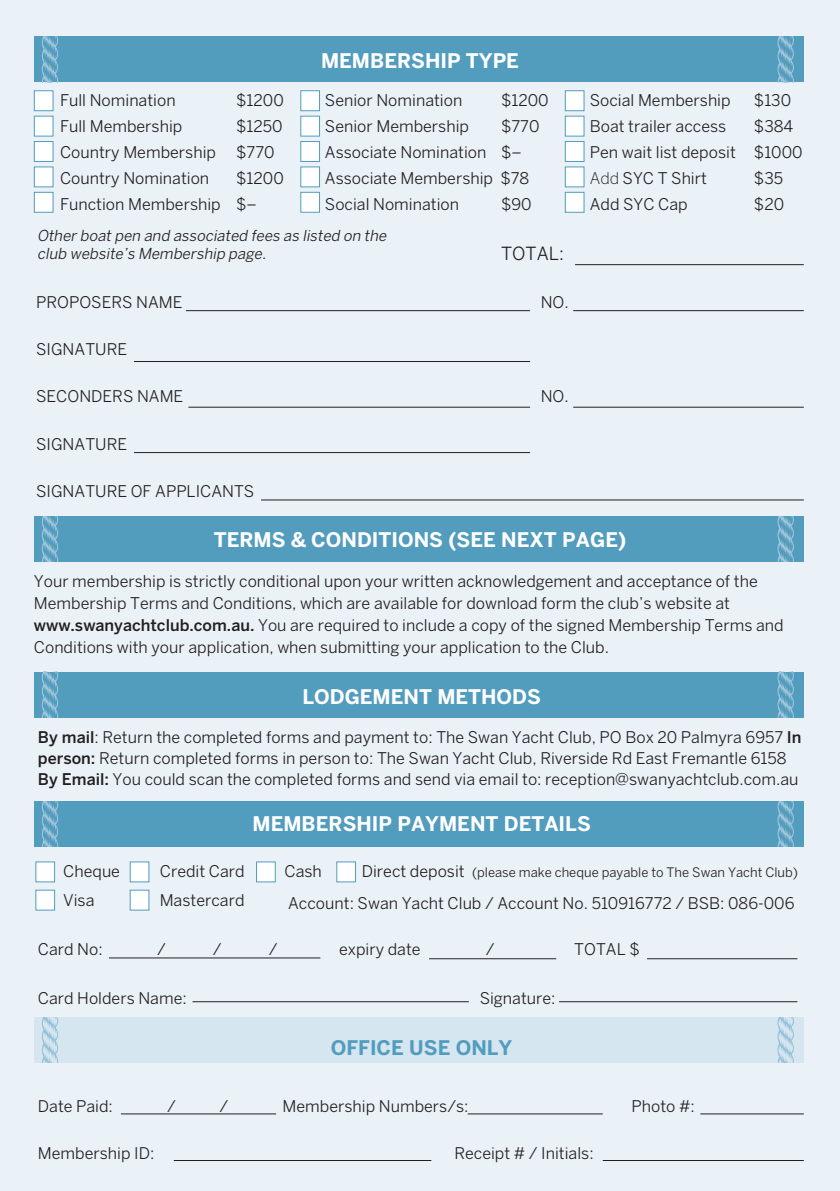
<style>
.page{position:relative;width:840px;height:1191px;background:#fff}
.page>*{position:absolute;margin:0;border:0;box-sizing:border-box;transform-origin:0 0}
.t1{font:700 20px "Benton Sans";color:#fff}
.t2{font:700 20px "Benton Sans";color:#529cbe}
.t3{font:18px "Benton Sans";color:#231f20}
.t4{font:16px/26px "Benton Sans";color:#231f20}
.t5{font:italic 15px/18px "Benton Sans";color:#231f20}
.t6{font:13px "Benton Sans";color:#231f20}
.s1{font-weight:300}
.s2{font-weight:500}
.s3{font-size:16px}
</style>
<div class="page">
<div style="left:0;top:0;width:839px;height:1191px;background:#eaf2f7"></div>
<div style="left:34px;top:37px;width:769px;height:45px;background:#529cbe"></div>
<div style="left:34px;top:672px;width:769px;height:45px;background:#529cbe"></div>
<div style="left:34px;top:516px;width:769px;height:45px;background:#529cbe"></div>
<div style="left:34px;top:801px;width:769px;height:45px;background:#529cbe"></div>
<div style="left:34px;top:1017px;width:769px;height:45px;background:#d6e6f0"></div>
<hr style="left:574px;top:264px;width:229px;height:1px;background:#231f20">
<hr style="left:261px;top:499px;width:542px;height:1px;background:#231f20">
<hr style="left:186px;top:310px;width:344px;height:1px;background:#231f20">
<hr style="left:134px;top:361px;width:396px;height:1px;background:#231f20">
<hr style="left:573px;top:310px;width:230px;height:1px;background:#231f20">
<hr style="left:188px;top:407px;width:342px;height:1px;background:#231f20">
<hr style="left:134px;top:452px;width:396px;height:1px;background:#231f20">
<hr style="left:573px;top:407px;width:230px;height:1px;background:#231f20">
<hr style="left:109px;top:957px;width:211px;height:1px;background:#231f20">
<hr style="left:121px;top:1113px;width:155px;height:1px;background:#231f20">
<hr style="left:467px;top:1113px;width:135px;height:1px;background:#231f20">
<hr style="left:602px;top:1160px;width:201px;height:1px;background:#231f20">
<hr style="left:174px;top:1160px;width:257px;height:1px;background:#231f20">
<hr style="left:700px;top:1113px;width:103px;height:1px;background:#231f20">
<hr style="left:192px;top:1001px;width:276px;height:1px;background:#231f20">
<hr style="left:558px;top:1001px;width:239px;height:1px;background:#231f20">
<hr style="left:429px;top:958px;width:127px;height:1px;background:#231f20">
<hr style="left:646px;top:958px;width:151px;height:1px;background:#231f20">
<svg style="left:42px;top:801px;width:16px;height:45px"></svg>
<svg style="left:42px;top:672px;width:16px;height:45px"></svg>
<svg style="left:42px;top:516px;width:16px;height:45px"></svg>
<svg style="left:42px;top:37px;width:16px;height:45px"></svg>
<svg style="left:777px;top:801px;width:16px;height:45px"></svg>
<svg style="left:777px;top:672px;width:16px;height:45px"></svg>
<svg style="left:777px;top:516px;width:16px;height:45px"></svg>
<svg style="left:777px;top:37px;width:16px;height:45px"></svg>
<svg style="left:42px;top:1017px;width:16px;height:45px"></svg>
<svg style="left:777px;top:1017px;width:16px;height:45px"></svg>
<div style="left:34px;top:192px;width:19px;height:21px;background:#fff;border:1px solid #529cbe"></div>
<div style="left:34px;top:90px;width:19px;height:21px;background:#fff;border:1px solid #529cbe"></div>
<div style="left:34px;top:116px;width:19px;height:20px;background:#fff;border:1px solid #529cbe"></div>
<div style="left:34px;top:141px;width:19px;height:21px;background:#fff;border:1px solid #529cbe"></div>
<div style="left:34px;top:166px;width:19px;height:21px;background:#fff;border:1px solid #529cbe"></div>
<div style="left:300px;top:192px;width:20px;height:21px;background:#fff;border:1px solid #529cbe"></div>
<div style="left:300px;top:90px;width:20px;height:21px;background:#fff;border:1px solid #529cbe"></div>
<div style="left:300px;top:116px;width:20px;height:20px;background:#fff;border:1px solid #529cbe"></div>
<div style="left:300px;top:141px;width:20px;height:21px;background:#fff;border:1px solid #529cbe"></div>
<div style="left:300px;top:166px;width:20px;height:21px;background:#fff;border:1px solid #529cbe"></div>
<div style="left:564px;top:192px;width:20px;height:21px;background:#fff;border:1px solid #529cbe"></div>
<div style="left:564px;top:90px;width:20px;height:21px;background:#fff;border:1px solid #529cbe"></div>
<div style="left:564px;top:116px;width:20px;height:20px;background:#fff;border:1px solid #529cbe"></div>
<div style="left:564px;top:141px;width:20px;height:21px;background:#fff;border:1px solid #529cbe"></div>
<div style="left:564px;top:166px;width:20px;height:21px;background:#fff"></div>
<div style="left:35px;top:861px;width:20px;height:21px;background:#fff;border:1px solid #529cbe"></div>
<div style="left:35px;top:889px;width:20px;height:21px;background:#fff;border:1px solid #529cbe"></div>
<div style="left:130px;top:889px;width:19px;height:21px;background:#fff;border:1px solid #529cbe"></div>
<div style="left:130px;top:861px;width:19px;height:21px;background:#fff;border:1px solid #529cbe"></div>
<div style="left:256px;top:861px;width:19px;height:21px;background:#fff;border:1px solid #529cbe"></div>
<div style="left:336px;top:861px;width:20px;height:21px;background:#fff;border:1px solid #529cbe"></div>
<p class="t4" style="left:60px;top:87px;width:117px">Full Nomination</p>
<p class="t4" style="left:236px;top:87px;width:49px">$1200</p>
<p class="t4" style="left:60px;top:113px;width:124px">Full Membership</p>
<p class="t4" style="left:236px;top:113px;width:48px">$1250</p>
<p class="t4" style="left:60px;top:139px;width:157px">Country Membership</p>
<p class="t4" style="left:236px;top:139px;width:40px">$770</p>
<p class="t4" style="left:60px;top:165px;width:151px">Country Nomination</p>
<p class="t4" style="left:60px;top:165px;width:225px;text-indent:176px">$1200<br>Function Membership $–</p>
<p class="t1" style="left:321px;top:49px;width:199px">MEMBERSHIP TYPE</p>
<p class="t4" style="left:325px;top:87px;width:139px">Senior Nomination</p>
<p class="t4" style="left:501px;top:87px;width:49px">$1200</p>
<p class="t4" style="left:325px;top:113px;width:145px">Senior Membership</p>
<p class="t4" style="left:325px;top:113px;width:216px;text-indent:176px">$770<br>Associate Nomination $–<br>Associate Membership $78<br>Social Nomination</p>
<p class="t4" style="left:501px;top:191px;width:32px">$90</p>
<p class="t5" style="left:37px;top:226px;width:354px">Other boatpen and associated fees as listed on the club website’s Membership page.</p>
<p class="t3" style="left:501px;top:243px;width:64px">TOTAL:</p>
<p class="t4" style="left:36px;top:289px;width:148px">PROPOSERS NAME</p>
<p class="t4" style="left:540px;top:289px;width:30px">NO.</p>
<p class="t4" style="left:36px;top:336px;width:92px">SIGNATURE</p>
<p class="t4" style="left:36px;top:383px;width:148px">SECONDERS NAME</p>
<p class="t4" style="left:540px;top:383px;width:30px">NO.</p>
<p class="t4" style="left:36px;top:431px;width:92px">SIGNATURE</p>
<p class="t4" style="left:36px;top:478px;width:219px">SIGNATURE OF APPLICANTS</p>
<p class="t4" style="left:589px;top:87px;width:142px">Social Membership</p>
<p class="t4" style="left:753px;top:87px;width:39px">$130</p>
<p class="t4" style="left:589px;top:113px;width:138px">Boat trailer access</p>
<p class="t4" style="left:589px;top:113px;width:214px;text-indent:164px">$384<br>Pen wait list deposit $1000<br><span class="s1">Add</span> SYC T Shirt</p>
<p class="t4" style="left:753px;top:165px;width:31px">$35</p>
<p class="t4" style="left:589px;top:191px;width:99px">Add SYC Cap</p>
<p class="t4" style="left:753px;top:191px;width:32px">$20</p>
<p class="t1" style="left:214px;top:527px;width:413px">TERMS &amp; CONDITIONS (SEE NEXT PAGE)</p>
<p class="t4" style="left:34px;top:570px;width:750px;line-height:22px">Your membership is strictly conditional upon your written acknowledgement and acceptance of the Membership Terms and Conditions, which are available for download form the club’s website at <span class="s2">www.swanyachtclub.com.au.</span> You are required to include a copy of the signed Membership Terms and Conditions with your application, when submitting your application to the Club.</p>
<p class="t1" style="left:302px;top:685px;width:240px">LODGEMENT METHODS</p>
<p class="t4" style="left:38px;top:726px;width:764px;line-height:21px"><span class="s2">By mail</span>: Return the completed forms and payment to: The Swan Yacht Club, PO Box 20 Palmyra 6957 <span class="s2">In person:</span> Return completed forms in person to: The Swan Yacht Club, Riverside Rd East Fremantle 6158<br><span class="s2">By Email:</span> You could scan the completed forms and send via email to: reception@swanyachtclub.com.au</p>
<p class="t1" style="left:252px;top:812px;width:339px">MEMBERSHIP PAYMENT DETAILS</p>
<p class="t4" style="left:63px;top:858px;width:58px">Cheque</p>
<p class="t4" style="left:160px;top:858px;width:86px">Credit Card</p>
<p class="t4" style="left:284px;top:858px;width:39px">Cash</p>
<p class="t6" style="left:361px;top:865px;width:437px"><span class="s3">Direct deposit</span> (please make cheque payable to The Swan Yacht Club)</p>
<p class="t4" style="left:63px;top:887px;width:33px">Visa</p>
<p class="t4" style="left:160px;top:887px;width:86px">Mastercard</p>
<p class="t4" style="left:288px;top:890px;width:507px">Account: Swan Yacht Club / Account No. 510916772 / BSB: 086-006</p>
<p class="t4" style="left:38px;top:936px;width:66px">Card No:</p>
<p class="t4" style="left:157px;top:936px;width:10px">/</p>
<p class="t4" style="left:213px;top:936px;width:10px">/</p>
<p class="t4" style="left:269px;top:936px;width:10px">/</p>
<p class="t4" style="left:339px;top:936px;width:83px">expiry date</p>
<p class="t4" style="left:485px;top:936px;width:10px">/</p>
<p class="t4" style="left:574px;top:936px;width:67px">TOTAL $</p>
<p class="t4" style="left:38px;top:985px;width:150px">Card Holders Name:</p>
<p class="t4" style="left:479px;top:985px;width:77px">Signature:</p>
<p class="t2" style="left:331px;top:1036px;width:183px">OFFICE USE ONLY</p>
<p class="t4" style="left:38px;top:1093px;width:76px">Date Paid:</p>
<p class="t4" style="left:167px;top:1093px;width:10px">/</p>
<p class="t4" style="left:219px;top:1093px;width:10px">/</p>
<p class="t4" style="left:282px;top:1093px;width:187px">Membership Numbers/s:</p>
<p class="t4" style="left:631px;top:1093px;width:65px">Photo #:</p>
<p class="t4" style="left:38px;top:1140px;width:118px">Membership ID:</p>
<p class="t4" style="left:454px;top:1140px;width:141px">Receipt # / Initials:</p>
</div>
